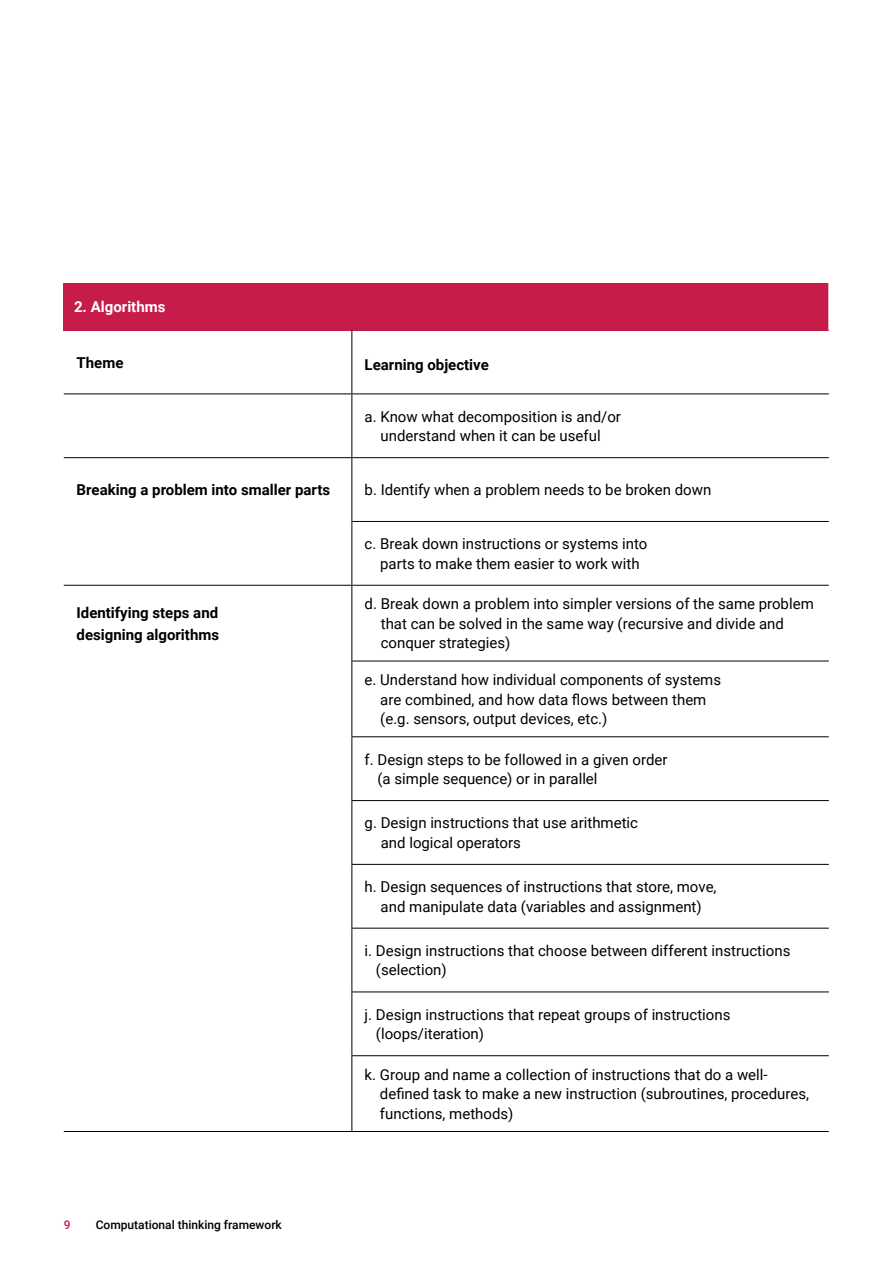
<style>
.page{position:relative;width:893px;height:1263px;background:#fff}
.page>*{position:absolute;margin:0;border:0;box-sizing:border-box;transform-origin:0 0}
.t1{font:15px/19.5px "Roboto";color:#000}
.t2{font:700 15px/22.5px "Roboto";color:#000}
.t3{font:700 15px "Roboto";color:#fff}
.t4{font:500 12px "Roboto";color:#000}
.t5{font:500 12px "Roboto";color:#c51c4a}
</style>
<div class="page">
<div style="left:64px;top:283px;width:765px;height:47px;background:#c51c4a"></div>
<svg style="left:64px;top:394px;width:765px;height:737px"></svg>
<hr style="left:64px;top:393px;width:288px;height:1px;background:#000">
<hr style="left:352px;top:393px;width:477px;height:1px;background:#000">
<hr style="left:351px;top:330px;width:1px;height:63px;background:#000">
<hr style="left:351px;top:394px;width:1px;height:63px;background:#000">
<hr style="left:351px;top:458px;width:1px;height:63px;background:#000">
<hr style="left:351px;top:521px;width:1px;height:64px;background:#000">
<hr style="left:351px;top:586px;width:1px;height:75px;background:#000">
<hr style="left:351px;top:661px;width:1px;height:75px;background:#000">
<hr style="left:351px;top:737px;width:1px;height:63px;background:#000">
<hr style="left:351px;top:801px;width:1px;height:63px;background:#000">
<hr style="left:351px;top:865px;width:1px;height:63px;background:#000">
<hr style="left:351px;top:928px;width:1px;height:63px;background:#000">
<hr style="left:351px;top:992px;width:1px;height:63px;background:#000">
<hr style="left:351px;top:1056px;width:1px;height:75px;background:#000">
<hr style="left:64px;top:457px;width:288px;height:1px;background:#000">
<hr style="left:351px;top:736px;width:478px;height:1px;background:#000">
<hr style="left:351px;top:800px;width:478px;height:1px;background:#000">
<hr style="left:351px;top:864px;width:478px;height:1px;background:#000">
<hr style="left:351px;top:928px;width:478px;height:1px;background:#000">
<hr style="left:351px;top:991px;width:478px;height:1px;background:#000">
<hr style="left:351px;top:1055px;width:478px;height:1px;background:#000">
<hr style="left:352px;top:1131px;width:477px;height:1px;background:#000">
<hr style="left:64px;top:585px;width:288px;height:1px;background:#000">
<hr style="left:64px;top:1131px;width:288px;height:1px;background:#000">
<hr style="left:828px;top:283px;width:1px;height:47px;background:#fff">
<hr style="left:352px;top:457px;width:477px;height:1px;background:#020203">
<hr style="left:352px;top:521px;width:477px;height:1px;background:#020203">
<hr style="left:352px;top:585px;width:477px;height:1px;background:#020203">
<hr style="left:352px;top:661px;width:477px;height:1px;background:#020203">
<p class="t3" style="left:74px;top:296px;width:93px">2. Algorithms</p>
<p class="t2" style="left:77px;top:350px;width:48px">Theme</p>
<p class="t2" style="left:365px;top:353px;width:126px">Learning objective</p>
<p class="t1" style="left:365px;top:406px;width:258px;text-align:center">a. Know what decomposition is and/or understand when it can be useful</p>
<p class="t2" style="left:77px;top:478px;width:255px">Breaking a problem into smaller parts</p>
<p class="t1" style="left:365px;top:480px;width:348px">b. Identify when a problem needs to be broken down</p>
<p class="t1" style="left:365px;top:534px;width:284px;text-align:center">c. Break down instructions or systems into parts to make them easier to work with</p>
<p class="t2" style="left:77px;top:600px;width:144px">Identifying steps and designing algorithms</p>
<p class="t1" style="left:381px;top:594px;width:434px;text-indent:-16px">d. Break down a problem into simpler versions of the same problem that can be solved in the same way (recursive and divide and conquer strategies)</p>
<p class="t1" style="left:380px;top:669px;width:342px;text-indent:-16px">e. Understand how individual components of systems are combined, and how data flows between them (e.g. sensors, output devices, etc.)</p>
<p class="t1" style="left:377px;top:749px;width:292px;text-indent:-13px">f. Design steps to be followed in a given order (a simple sequence) or in parallel</p>
<p class="t1" style="left:381px;top:813px;width:259px;text-indent:-16px">g. Design instructions that use arithmetic and logical operators</p>
<p class="t1" style="left:365px;top:876px;width:353px;text-align:center">h. Design sequences of instructions that store, move, and manipulate data (variables and assignment)</p>
<p class="t1" style="left:376px;top:940px;width:416px;text-indent:-11px">i. Design instructions that choose between different instructions (selection)</p>
<p class="t1" style="left:376px;top:1004px;width:356px;text-indent:-11px">j. Design instructions that repeat groups of instructions (loops/iteration)</p>
<p class="t1" style="left:380px;top:1064px;width:431px;text-indent:-15px">k. Group and name a collection of instructions that do a well&shy;defined task to make a new instruction (subroutines, procedures, functions, methods)</p>
<p class="t5" style="left:64px;top:1217px;width:8px">9</p>
<p class="t4" style="left:96px;top:1217px;width:188px">Computational thinking framework</p>
</div>
